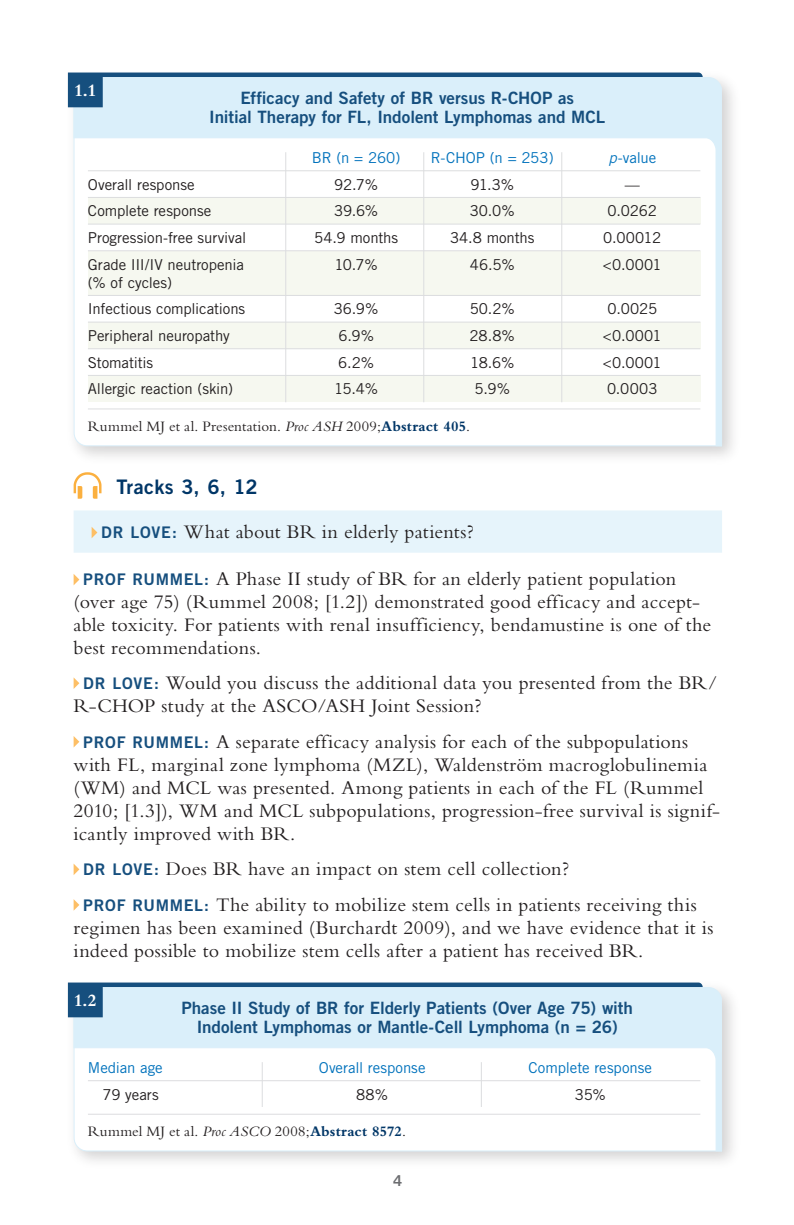
<style>
.page{position:relative;width:794px;height:1225px;background:#fff}
.page>*{position:absolute;margin:0;border:0;box-sizing:border-box;transform-origin:0 0}
.t1{font:20px/23px "Bembo RTP Std";letter-spacing:.01em;color:#231f20}
.t2{font:20px "Trade Gothic LT Std Bd 2";letter-spacing:.015em;color:#003667}
.t3{font:700 18px "Bembo RTP Std";color:#fff}
.t4{font:17px/19px "Trade Gothic LT Std Bd 2";color:#164f7e;text-align:center}
.t5{font:15px/26.6px "Trade Gothic LT Std";letter-spacing:-.005em;color:#231f20}
.t6{font:15px "Bembo RTP Std";letter-spacing:.01em;color:#231f20}
.t7{font:15px "Trade Gothic LT Std";letter-spacing:-.005em;color:#0072bc}
.t8{font:15px "Trade Gothic LT Std Bd 2";color:#6c6d70}
.s1{font-style:italic}
.s2{font-weight:700;color:#003667}
.s3{font-family:"Trade Gothic LT Std Bd 2";font-size:16px;color:#164f7e}
</style>
<div class="page">
<div style="left:65px;top:69px;width:677px;height:397px;background:#231f20;opacity:.2"></div>
<svg style="left:73px;top:77px;width:649px;height:368px"></svg>
<svg style="left:68px;top:72px;width:634px;height:35px;background:#b8d3e4"></svg>
<div style="left:65px;top:978px;width:677px;height:193px;background:#231f20;opacity:.2"></div>
<svg style="left:73px;top:986px;width:649px;height:164px"></svg>
<svg style="left:68px;top:982px;width:634px;height:35px;background:#b8d3e4"></svg>
<div style="left:74px;top:510px;width:648px;height:42px;background:#e6f4fb"></div>
<svg style="left:74px;top:472px;width:27px;height:26px"></svg>
<svg style="left:92px;top:527px;width:5px;height:11px"></svg>
<svg style="left:74px;top:574px;width:5px;height:11px"></svg>
<svg style="left:74px;top:678px;width:5px;height:10px"></svg>
<svg style="left:74px;top:736px;width:5px;height:11px"></svg>
<svg style="left:74px;top:864px;width:5px;height:10px"></svg>
<svg style="left:74px;top:899px;width:5px;height:11px"></svg>
<div style="left:88px;top:375px;width:612px;height:27px;background:#f6f8f0"></div>
<div style="left:88px;top:322px;width:612px;height:26px;background:#f6f8f0"></div>
<div style="left:88px;top:251px;width:612px;height:44px;background:#f6f8f0"></div>
<div style="left:88px;top:197px;width:612px;height:27px;background:#f6f8f0"></div>
<hr style="left:88px;top:170px;width:612px;height:1px;background:#dcdddf">
<hr style="left:88px;top:197px;width:612px;height:1px;background:#dcdddf">
<hr style="left:88px;top:223px;width:612px;height:1px;background:#dcdddf">
<hr style="left:88px;top:250px;width:612px;height:1px;background:#dcdddf">
<hr style="left:88px;top:295px;width:612px;height:1px;background:#dcdddf">
<hr style="left:88px;top:321px;width:612px;height:1px;background:#dcdddf">
<hr style="left:88px;top:348px;width:612px;height:1px;background:#dcdddf">
<hr style="left:88px;top:375px;width:612px;height:1px;background:#dcdddf">
<hr style="left:88px;top:408px;width:612px;height:1px;background:#dcdddf">
<hr style="left:285px;top:152px;width:1px;height:250px;background:#dcdddf">
<hr style="left:561px;top:152px;width:1px;height:250px;background:#dcdddf">
<hr style="left:423px;top:152px;width:1px;height:250px;background:#dcdddf">
<hr style="left:88px;top:1079px;width:612px;height:1px;background:#dcdddf">
<hr style="left:88px;top:1113px;width:612px;height:1px;background:#dcdddf">
<hr style="left:262px;top:1061px;width:1px;height:45px;background:#dcdddf">
<hr style="left:481px;top:1061px;width:1px;height:45px;background:#dcdddf">
<p class="t3" style="left:74px;top:80px;width:24px">1.1</p>
<p class="t4" style="left:209px;top:88px;width:397px">Efficacy and Safety of BR versus R-CHOP as<br>Initial Therapy for FL, Indolent Lymphomas and MCL</p>
<p class="t7" style="left:312px;top:149px;width:90px">BR (n = 260)</p>
<p class="t7" style="left:431px;top:149px;width:124px">R-CHOP (n = 253)</p>
<p class="t7" style="left:608px;top:149px;width:49px"><span class="s1">p</span>-value</p>
<p class="t5" style="left:88px;top:171px;width:108px">Overall response</p>
<p class="t5" style="left:334px;top:171px;width:45px">92.7%</p>
<p class="t5" style="left:470px;top:171px;width:45px">91.3%</p>
<p class="t5" style="left:624px;top:171px;width:16px">—</p>
<p class="t5" style="left:88px;top:197px;width:125px">Complete response</p>
<p class="t5" style="left:334px;top:197px;width:46px">39.6%</p>
<p class="t5" style="left:469px;top:197px;width:46px">30.0%</p>
<p class="t5" style="left:607px;top:197px;width:51px">0.0262</p>
<p class="t5" style="left:88px;top:224px;width:160px">Progression-free survival</p>
<p class="t5" style="left:314px;top:224px;width:85px">54.9 months</p>
<p class="t5" style="left:450px;top:224px;width:86px">34.8 months</p>
<p class="t5" style="left:603px;top:224px;width:60px">0.00012</p>
<p class="t5" style="left:88px;top:251px;width:157px">Grade III/IV neutropenia</p>
<p class="t5" style="left:334px;top:251px;width:45px">10.7%</p>
<p class="t5" style="left:470px;top:251px;width:46px">46.5%</p>
<p class="t5" style="left:602px;top:251px;width:60px">&lt;0.0001</p>
<p class="t5" style="left:88px;top:269px;width:159px">(% of cycles)<br>Infectious complications</p>
<p class="t5" style="left:334px;top:295px;width:46px">36.9%</p>
<p class="t5" style="left:469px;top:295px;width:47px">50.2%</p>
<p class="t5" style="left:607px;top:295px;width:51px">0.0025</p>
<p class="t5" style="left:88px;top:322px;width:143px">Peripheral neuropathy</p>
<p class="t5" style="left:338px;top:322px;width:37px">6.9%</p>
<p class="t5" style="left:469px;top:322px;width:47px">28.8%</p>
<p class="t5" style="left:602px;top:322px;width:60px">&lt;0.0001</p>
<p class="t5" style="left:88px;top:349px;width:67px">Stomatitis</p>
<p class="t5" style="left:338px;top:349px;width:38px">6.2%</p>
<p class="t5" style="left:470px;top:349px;width:46px">18.6%</p>
<p class="t5" style="left:602px;top:349px;width:60px">&lt;0.0001</p>
<p class="t5" style="left:88px;top:375px;width:147px">Allergic reaction (skin)</p>
<p class="t5" style="left:334px;top:375px;width:45px">15.4%</p>
<p class="t5" style="left:474px;top:375px;width:37px">5.9%</p>
<p class="t5" style="left:607px;top:375px;width:52px">0.0003</p>
<p class="t6" style="left:88px;top:417px;width:383px">Rummel MJ et al. Presentation. <span class="s1">Proc ASH</span> 2009;<span class="s2">Abstract 405</span>.</p>
<p class="t2" style="left:116px;top:474px;width:143px">Tracks 3, 6, 12</p>
<p class="t1" style="left:101px;top:520px;width:374px"><span class="s3">DR LOVE:</span> What about BR in elderly patients?</p>
<p class="t1" style="left:74px;top:567px;width:639px;text-indent:10px"><span class="s3">PROF RUMMEL:</span> A Phase II study of BR for an elderly patient population (over age 75) (Rummel 2008; [1.2]) demonstrated good efficacy and accept&shy;able toxicity. For patients with renal insufficiency, bendamustine is one of the best recommendations.</p>
<p class="t1" style="left:74px;top:670px;width:645px;text-indent:10px"><span class="s3">DR LOVE:</span> Would you discuss the additional data you presented from the BR/<br>R-CHOP study at the ASCO/ASH Joint Session?</p>
<p class="t1" style="left:74px;top:729px;width:647px;text-indent:10px"><span class="s3">PROF RUMMEL:</span> A separate efficacy analysis for each of the subpopulations with FL, marginal zone lymphoma (MZL), Waldenström macroglobulinemia (WM) and MCL was presented. Among patients in each of the FL (Rummel 2010; [1.3]), WM and MCL subpopulations, progression-free survival is signif&shy;icantly improved with BR.</p>
<p class="t1" style="left:83px;top:850px;width:615px;line-height:35.6px"><span class="s3">DR LOVE:</span> Does BR have an impact on stem cell collection?<br><span class="s3">PROF RUMMEL:</span> The ability to mobilize stem cells in patients receiving this</p>
<p class="t1" style="left:74px;top:915px;width:641px">regimen has been examined (Burchardt 2009), and we have evidence that it is indeed possible to mobilize stem cells after a patient has received BR.</p>
<p class="t3" style="left:74px;top:990px;width:25px">1.2</p>
<p class="t4" style="left:181px;top:998px;width:453px">Phase II Study of BR for Elderly Patients (Over Age 75) with<br>Indolent Lymphomas or Mantle-Cell Lymphoma (n = 26)</p>
<p class="t7" style="left:88px;top:1058px;width:76px">Median age</p>
<p class="t7" style="left:319px;top:1058px;width:108px">Overall response</p>
<p class="t7" style="left:528px;top:1058px;width:125px">Complete response</p>
<p class="t5" style="left:103px;top:1080px;width:58px">79 years</p>
<p class="t5" style="left:356px;top:1080px;width:34px">88%</p>
<p class="t5" style="left:574px;top:1080px;width:33px">35%</p>
<p class="t6" style="left:88px;top:1122px;width:319px">Rummel MJ et al. <span class="s1">Proc ASCO</span> 2008;<span class="s2">Abstract 8572</span>.</p>
<p class="t8" style="left:393px;top:1171px;width:11px">4</p>
</div>
